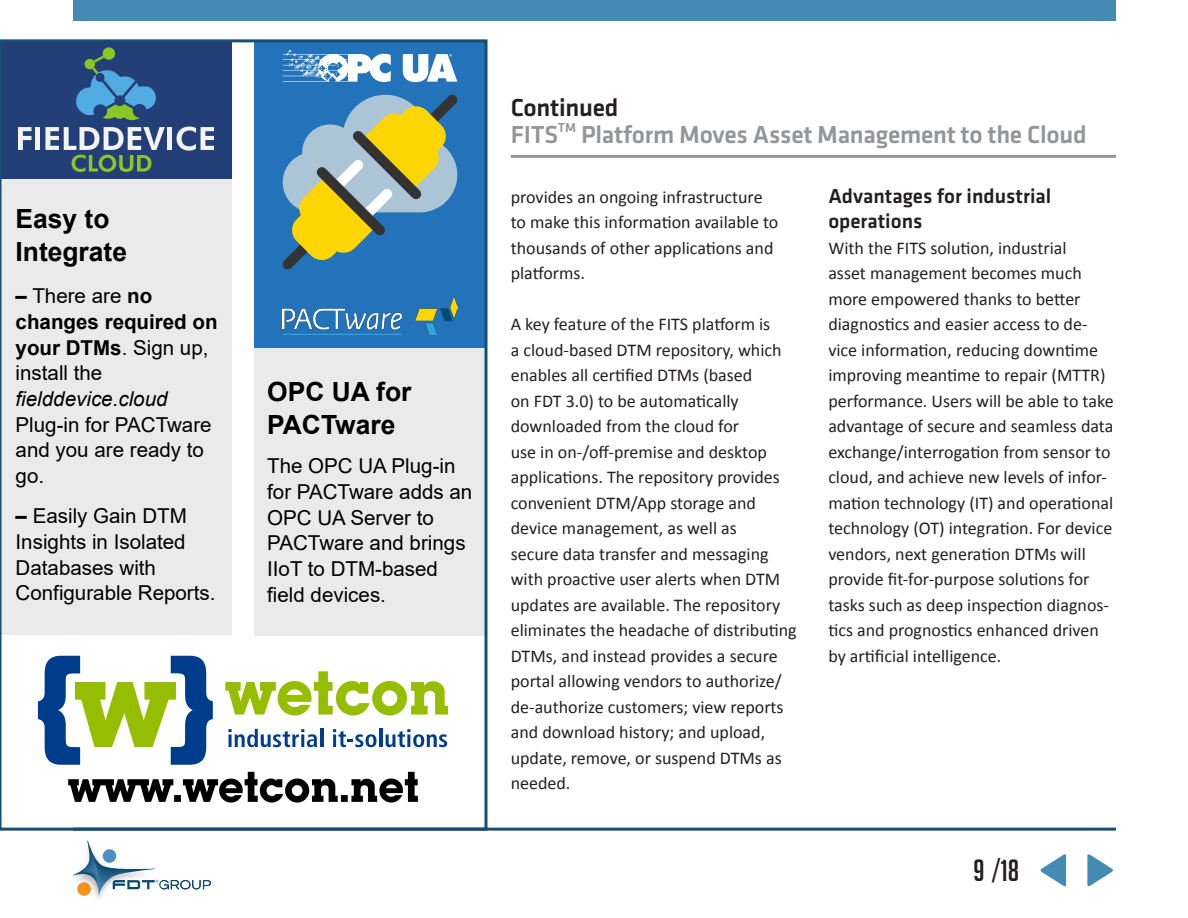
<style>
.page{position:relative;width:1188px;height:918px;background:#fff}
.page>*{position:absolute;margin:0;border:0;box-sizing:border-box;transform-origin:0 0}
.t1{font:30px "Big Noodle Titling";color:#231f20}
.t2{font:700 26.4px/33px "Arial";color:#000}
.feature_jumphead{font:500 25.5px "Klavika";letter-spacing:-.01em;color:#939598}
.t3{font:500 25.5px "Klavika";letter-spacing:-.01em;color:#231f20}
.subhead{font:500 21px/25.5px "Klavika";color:#231f20}
.t4{font:20.55px/25.7px "Arial";color:#000}
.t5{font:700 20.55px/25.7px "Arial";color:#000}
.t6{font:italic 20.55px "Arial";color:#000}
.subhead-2{font:18px/25.5px "Calibri";color:#231f20}
.s1{font-weight:400}
.s2{font-weight:700}
</style>
<div class="page">
<div style="left:73px;top:0;width:1043px;height:21px;background:#448bb4"></div>
<hr style="left:73px;top:828px;width:1043px;height:3px;background:#154e76">
<svg style="left:0;top:39px;width:488px;height:792px"></svg>
<hr style="left:511px;top:155px;width:605px;height:3px;background:#939598">
<svg style="left:73px;top:841px;width:138px;height:54px"></svg>
<svg style="left:1040px;top:854px;width:27px;height:33px"></svg>
<svg style="left:1087px;top:854px;width:26px;height:33px"></svg>
<h2 class="t2" style="left:16px;top:202px;width:113px">Easy to<br>Integrate</h2>
<p class="t5" style="left:16px;top:283px;width:203px">– <span class="s1">There are</span> no changes required on your DTMs<span class="s1">. Sign up, install the</span></p>
<p class="t6" style="left:16px;top:386px;width:153px">fielddevice.cloud</p>
<p class="t4" style="left:16px;top:412px;width:197px">Plug-in for PACTware and you are ready to go.</p>
<p class="t4" style="left:16px;top:503px;width:201px"><span class="s2">–</span> Easily Gain DTM<br>Insights in Isolated<br>Databases with<br>Configurable Reports.</p>
<h2 class="t2" style="left:267px;top:375px;width:146px">OPC UA for<br>PACTware</h2>
<p class="t4" style="left:267px;top:453px;width:207px">The OPC UA Plug-in for PACTware adds an<br>OPC UA Server to<br>PACTware and brings<br>IIoT to DTM-based field devices.</p>
<p class="t3" style="left:511px;top:94px;width:109px">Continued</p>
<p class="feature_jumphead" style="left:511px;top:121px;width:578px">FITS<sup>TM</sup> Platform Moves Asset Management to the Cloud</p>
<p class="subhead-2" style="left:511px;top:184px;width:269px">provides an ongoing infrastructure to make this information available to thousands of other applications and platforms.</p>
<p class="subhead-2" style="left:511px;top:311px;width:288px">A key feature of the FITS platform is<br>a cloud-based DTM repository, which enables all certified DTMs (based<br>on FDT 3.0) to be automatically downloaded from the cloud for<br>use in on-/off-premise and desktop applications. The repository provides convenient DTM/App storage and device management, as well as<br>secure data transfer and messaging with proactive user alerts when DTM updates are available. The repository eliminates the headache of distributing DTMs, and instead provides a secure portal allowing vendors to authorize/ de-authorize customers; view reports and download history; and upload, update, remove, or suspend DTMs as needed.</p>
<p class="subhead" style="left:828px;top:183px;width:224px">Advantages for industrial operations</p>
<p class="subhead-2" style="left:828px;top:235px;width:287px">With the FITS solution, industrial<br>asset management becomes much more empowered thanks to better diagnostics and easier access to de&shy;vice information, reducing downtime improving meantime to repair (MTTR) performance. Users will be able to take advantage of secure and seamless data exchange/interrogation from sensor to cloud, and achieve new levels of infor&shy;mation technology (IT) and operational technology (OT) integration. For device vendors, next generation DTMs will provide fit-for-purpose solutions for tasks such as deep inspection diagnos&shy;tics and prognostics enhanced driven by artificial intelligence.</p>
<h1 class="t1" style="left:973px;top:854px;width:48px">9 /18</h1>
</div>
